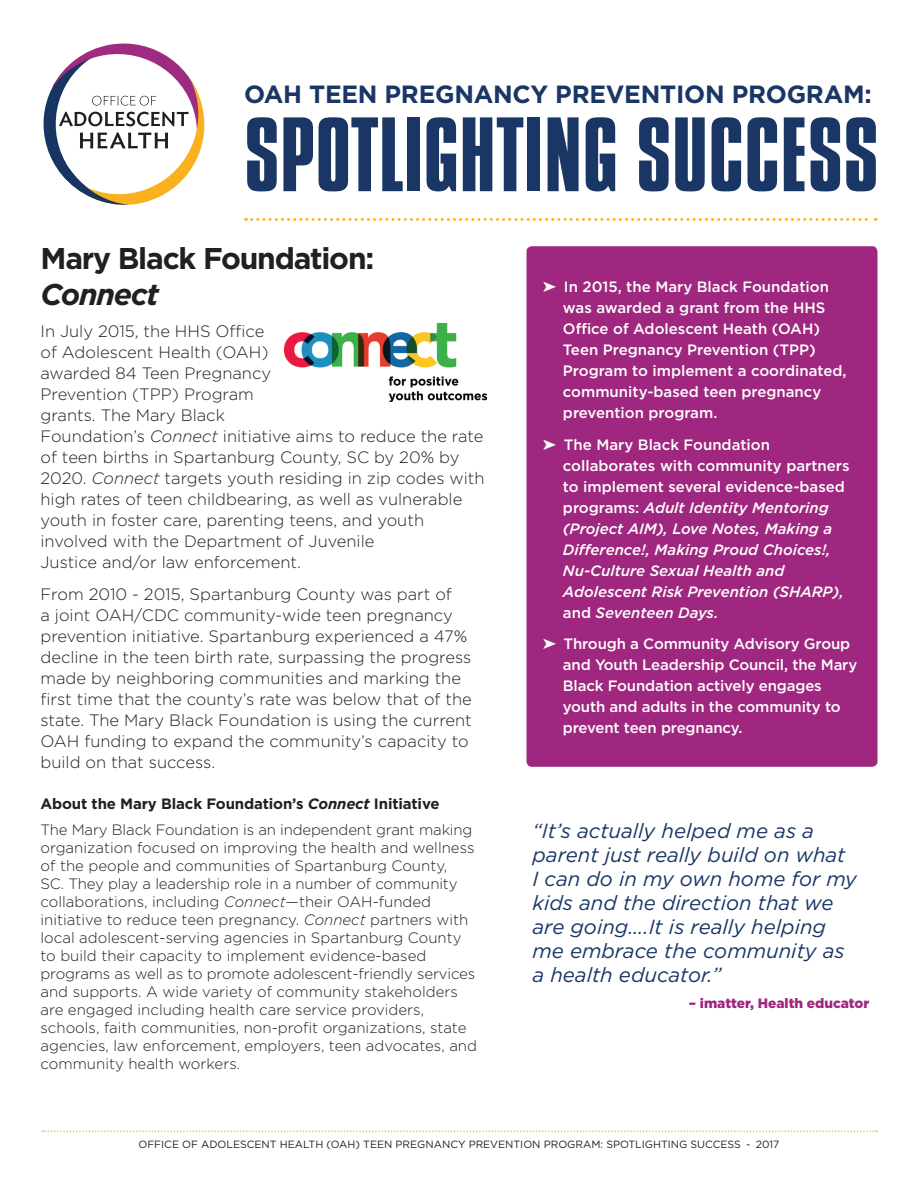
<style>
.page{position:relative;width:918px;height:1188px;background:#fff}
.page>*{position:absolute;margin:0;border:0;box-sizing:border-box;transform-origin:0 0}
.t1{font:110.7px "Compacta Plain";color:#193665}
.t2{font:700 30px/36px "Gotham";letter-spacing:-.04em;color:#231f20}
.t3{font:700 24.9px "Gotham";letter-spacing:-.01em;color:#193665}
.t4{font:italic 20.4px/24px "Gotham";color:#193665}
.BODY_Copy{font:300 16.5px/21px "Gotham";color:#231f20}
.BODY_Subhead_1{font:300 15px/18px "Gotham";color:#231f20}
.t5{font:500 15px/21px "Gotham";letter-spacing:-.01em;color:#fff}
.t6{font:italic 500 15px/21px "Gotham";color:#fff}
.BODY_Subhead_1-2{font:700 15px "Gotham";letter-spacing:-.01em;color:#231f20}
.t7{font:900 13.65px "Gotham";color:#9f277f}
.t8{font:10.5px "Gotham";color:#231f20}
.s1{font-style:italic}
.s2{font-style:normal}
</style>
<div class="page">
<svg style="left:44px;top:44px;width:160px;height:161px"></svg>
<div style="left:527px;top:246px;width:351px;height:521px;background:#9f277f;border-radius:5px"></div>
<svg style="left:246px;top:218px;width:630px;height:3px"></svg>
<svg style="left:42px;top:1130px;width:835px;height:2px"></svg>
<img style="left:285px;top:324px;width:202px;height:78px">
<p class="t3" style="left:244px;top:77px;width:629px">OAH TEEN PREGNANCY PREVENTION PROGRAM:</p>
<p class="t1" style="left:244px;top:88px;width:636px">SPOTLIGHTING SUCCESS</p>
<p class="t2" style="left:40px;top:240px;width:335px">Mary Black Foundation:<br><span class="s1">Connect</span></p>
<p class="BODY_Copy" style="left:40px;top:321px;width:446px">In July 2015, the HHS Office<br>of Adolescent Health (OAH)<br>awarded 84 Teen Pregnancy<br>Prevention (TPP) Program<br>grants. The Mary Black<br>Foundation’s <span class="s1">Connect</span> initiative aims to reduce the rate of teen births in Spartanburg County, SC by 20% by 2020. <span class="s1">Connect</span> targets youth residing in zip codes with high rates of teen childbearing, as well as vulnerable youth in foster care, parenting teens, and youth involved with the Department of Juvenile<br>Justice and/or law enforcement.</p>
<p class="BODY_Copy" style="left:40px;top:583px;width:433px">From 2010 - 2015, Spartanburg County was part of<br>a joint OAH/CDC community-wide teen pregnancy prevention initiative. Spartanburg experienced a 47% decline in the teen birth rate, surpassing the progress made by neighboring communities and marking the first time that the county’s rate was below that of the state. The Mary Black Foundation is using the current OAH funding to expand the community’s capacity to build on that success.</p>
<p class="BODY_Subhead_1-2" style="left:40px;top:794px;width:401px">About the Mary Black Foundation’s <span class="s1">Connect</span> Initiative</p>
<p class="BODY_Subhead_1" style="left:40px;top:820px;width:438px">The Mary Black Foundation is an independent grant making organization focused on improving the health and wellness of the people and communities of Spartanburg County,<br>SC. They play a leadership role in a number of community collaborations, including <span class="s1">Connect</span>—their OAH-funded initiative to reduce teen pregnancy. <span class="s1">Connect</span> partners with local adolescent-serving agencies in Spartanburg County to build their capacity to implement evidence-based programs as well as to promote adolescent-friendly services and supports. A wide variety of community stakeholders are engaged including health care service providers, schools, faith communities, non-profit organizations, state agencies, law enforcement, employers, teen advocates, and community health workers.</p>
<p class="t5" style="left:563px;top:276px;width:285px;text-indent:-20px">➤ In 2015, the Mary Black Foundation was awarded a grant from the HHS<br>Office of Adolescent Heath (OAH)<br>Teen Pregnancy Prevention (TPP)<br>Program to implement a coordinated, community-based teen pregnancy prevention program.</p>
<p class="t6" style="left:563px;top:434px;width:288px;text-indent:-20px">➤ <span class="s2">The Mary Black Foundation collaborates with community partners to implement several evidence-based programs:</span> Adult Identity Mentoring (Project AIM), Love Notes, Making a Difference!, Making Proud Choices!, Nu-Culture Sexual Health and Adolescent Risk Prevention (SHARP), <span class="s2">and</span> Seventeen Days.</p>
<p class="t5" style="left:563px;top:633px;width:296px;text-indent:-20px">➤ Through a Community Advisory Group and Youth Leadership Council, the Mary Black Foundation actively engages youth and adults in the community to prevent teen pregnancy.</p>
<p class="t4" style="left:532px;top:819px;width:326px">“It’s actually helped me as a parent just really build on what<br>I can do in my own home for my kids and the direction that we are going….It is really helping me embrace the community as a health educator.”</p>
<p class="t7" style="left:689px;top:994px;width:182px">– imatter, Health educator</p>
<p class="t8" style="left:139px;top:1137px;width:642px">OFFICE OF ADOLESCENT HEALTH (OAH) TEEN PREGNANCY PREVENTION PROGRAM: SPOTLIGHTING SUCCESS - 2017</p>
</div>
